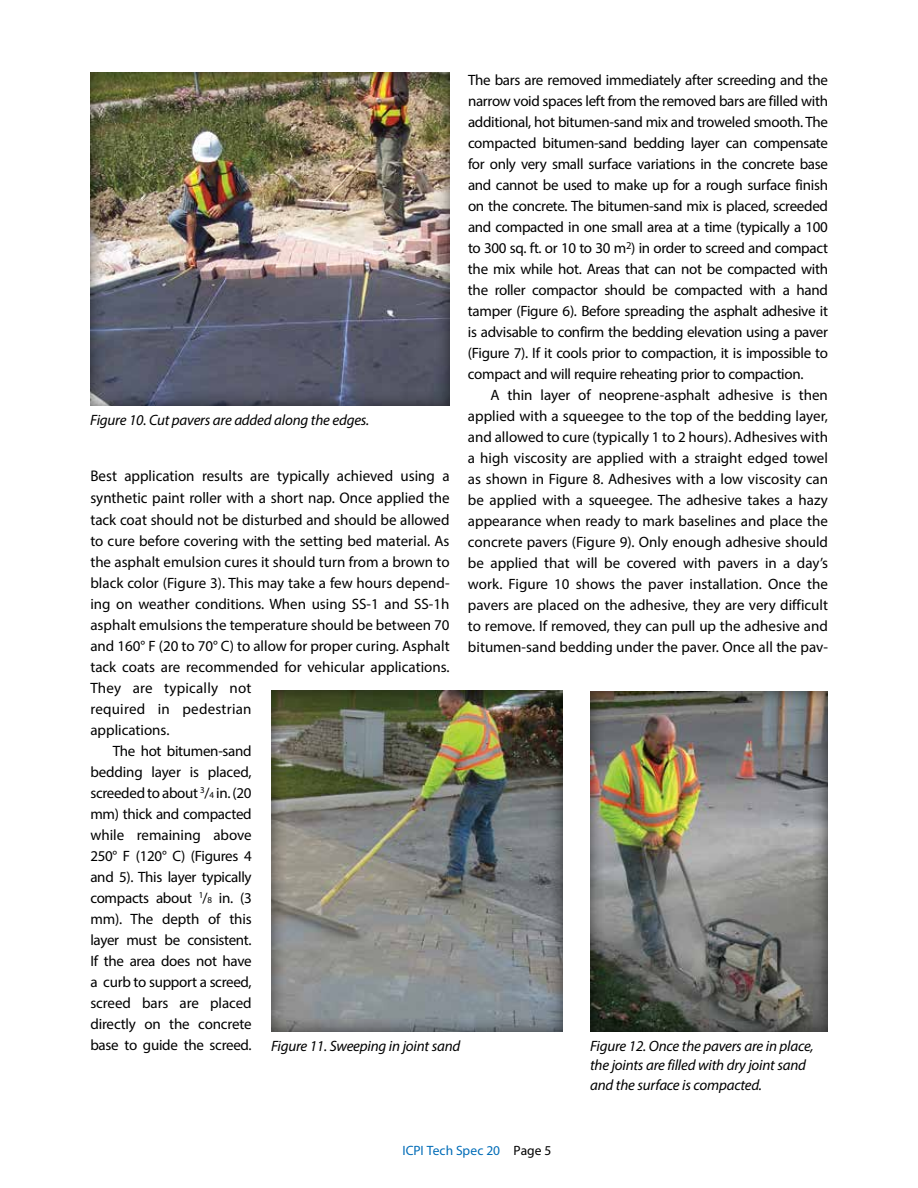
<style>
.page{position:relative;width:918px;height:1188px;background:#fff}
.page>*{position:absolute;margin:0;border:0;box-sizing:border-box;transform-origin:0 0}
.t1{font:15.45px/21.6px "Myriad Pro";color:#000;text-align:justify}
.t2{font:15px/21px "Myriad Pro";letter-spacing:-.005em;color:#000;text-align:justify}
.t3{font:italic 15px/19.5px "Myriad Pro";letter-spacing:-.015em;color:#000}
.t4{font:15px "Myriad Pro";letter-spacing:.015em;color:#000}
.t5{font:13.5px "Myriad Pro";color:#006cb7}
.s1{font-size:9px}
.s2{color:#000}
</style>
<div class="page">
<div style="left:89px;top:71px;width:363px;height:337px;background:#000;opacity:.65"></div>
<div style="left:589px;top:690px;width:239px;height:342px;background:#000;opacity:.65"></div>
<div style="left:271px;top:690px;width:294px;height:343px;background:#000;opacity:.65"></div>
<p class="t2" style="left:468px;top:69px;width:362px">The bars are removed immediately after screeding and the narrow void spaces left from the removed bars are filled with additional, hot bitumen-sand mix and troweled smooth. The compacted bitumen-sand bedding layer can compensate for only very small surface variations in the concrete base and cannot be used to make up for a rough surface finish on the concrete. The bitumen-sand mix is placed, screeded and compacted in one small area at a time (typically a 100 to 300 sq. ft. or 10 to 30 m<sup>2</sup>) in order to screed and compact the mix while hot. Areas that can not be compacted with the roller compactor should be compacted with a hand tamper (Figure 6). Before spreading the asphalt adhesive it is advisable to confirm the bedding elevation using a paver (Figure 7). If it cools prior to compaction, it is impossible to compact and will require reheating prior to compaction.</p>
<p class="t2" style="left:468px;top:384px;width:362px;text-indent:22px">A thin layer of neoprene-asphalt adhesive is then applied with a squeegee to the top of the bedding layer, and allowed to cure (typically 1 to 2 hours). Adhesives with a high viscosity are applied with a straight edged towel as shown in Figure 8. Adhesives with a low viscosity can be applied with a squeegee. The adhesive takes a hazy appearance when ready to mark baselines and place the concrete pavers (Figure 9). Only enough adhesive should be applied that will be covered with pavers in a day’s work. Figure 10 shows the paver installation. Once the pavers are placed on the adhesive, they are very difficult to remove. If removed, they can pull up the adhesive and bitumen-sand bedding under the paver. Once all the pav-</p>
<p class="t3" style="left:90px;top:410px;width:280px">Figure 10. Cut pavers are added along the edges.</p>
<p class="t1" style="left:90px;top:465px;width:361px">Best application results are typically achieved using a synthetic paint roller with a short nap. Once applied the tack coat should not be disturbed and should be allowed</p>
<p class="t2" style="left:90px;top:530px;width:361px">to cure before covering with the setting bed material. As</p>
<p class="t2" style="left:90px;top:551px;width:361px">the asphalt emulsion cures it should turn from a brown to</p>
<p class="t2" style="left:90px;top:572px;width:361px">black color (Figure 3). This may take a few hours depend-</p>
<p class="t2" style="left:90px;top:593px;width:361px">ing on weather conditions. When using SS-1 and SS-1h</p>
<p class="t2" style="left:90px;top:614px;width:361px">asphalt emulsions the temperature should be between 70</p>
<p class="t2" style="left:90px;top:635px;width:361px">and 160° F (20 to 70° C) to allow for proper curing. Asphalt</p>
<p class="t2" style="left:90px;top:656px;width:361px">tack coats are recommended for vehicular applications.</p>
<p class="t4" style="left:90px;top:678px;width:163px">They are typically not</p>
<p class="t4" style="left:90px;top:699px;width:163px">required in pedestrian</p>
<p class="t2" style="left:90px;top:719px;width:81px">applications.</p>
<p class="t2" style="left:113px;top:740px;width:140px">The hot bitumen-sand</p>
<p class="t2" style="left:90px;top:761px;width:163px">bedding layer is placed,</p>
<p class="t2" style="left:90px;top:782px;width:163px">screeded to about <sup>3</sup>/<span class="s1">4</span> in. (20</p>
<p class="t2" style="left:90px;top:803px;width:163px">mm) thick and compacted</p>
<p class="t2" style="left:90px;top:824px;width:163px">while remaining above</p>
<p class="t2" style="left:90px;top:845px;width:163px">250° F (120° C) (Figures 4</p>
<p class="t2" style="left:90px;top:866px;width:163px">and 5). This layer typically</p>
<p class="t2" style="left:90px;top:887px;width:163px">compacts about <sup>1</sup>/<span class="s1">8</span> in. (3</p>
<p class="t2" style="left:90px;top:908px;width:163px">mm). The depth of this</p>
<p class="t2" style="left:90px;top:929px;width:163px">layer must be consistent.</p>
<p class="t2" style="left:90px;top:950px;width:163px">If the area does not have</p>
<p class="t2" style="left:90px;top:971px;width:163px">a curb to support a screed,</p>
<p class="t2" style="left:90px;top:992px;width:163px">screed bars are placed</p>
<p class="t2" style="left:90px;top:1013px;width:163px">directly on the concrete</p>
<p class="t2" style="left:90px;top:1034px;width:163px">base to guide the screed.</p>
<p class="t3" style="left:590px;top:1036px;width:225px">Figure 12. Once the pavers are in place, the joints are filled with dry joint sand and the surface is compacted.</p>
<p class="t3" style="left:271px;top:1036px;width:191px">Figure 11. Sweeping in joint sand</p>
<p class="t5" style="left:403px;top:1142px;width:150px">ICPI Tech Spec 20 <span class="s2">Page 5</span></p>
</div>
